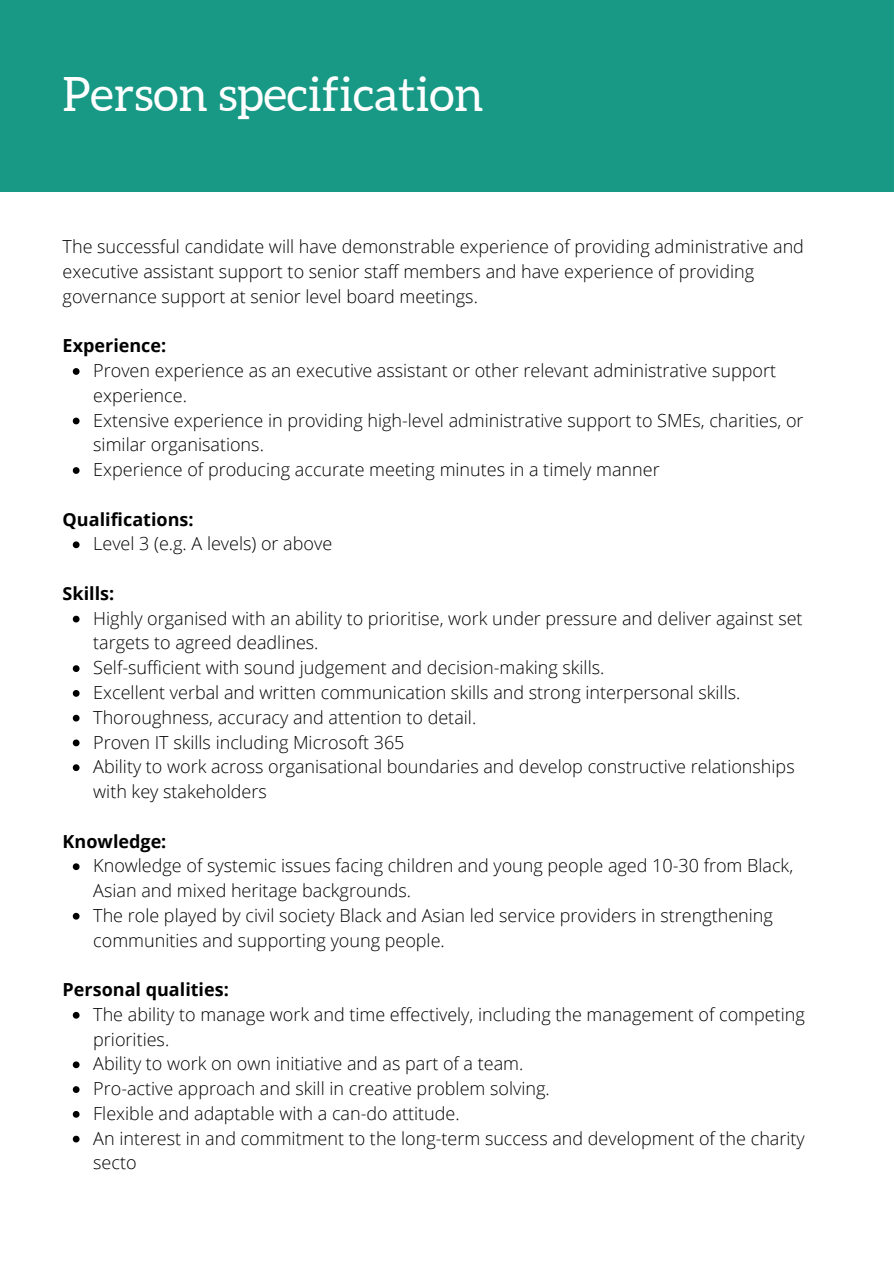
<style>
.page{position:relative;width:894px;height:1264px;background:#fff}
.page>*{position:absolute;margin:0;border:0;box-sizing:border-box;transform-origin:0 0}
.t1{font:47.25px "Aleo";color:#fff}
.t2{font:300 18px/24.8px "Open Sans";color:#000}
.t3{font:700 18px "Open Sans";color:#000}
</style>
<div class="page">
<div style="left:0;top:0;width:893px;height:191px;background:#179985"></div>
<svg style="left:73px;top:368px;width:6px;height:7px"></svg>
<svg style="left:73px;top:417px;width:6px;height:7px"></svg>
<svg style="left:73px;top:467px;width:6px;height:7px"></svg>
<svg style="left:73px;top:541px;width:6px;height:7px"></svg>
<svg style="left:73px;top:615px;width:6px;height:7px"></svg>
<svg style="left:73px;top:665px;width:6px;height:7px"></svg>
<svg style="left:73px;top:690px;width:6px;height:6px"></svg>
<svg style="left:73px;top:714px;width:6px;height:7px"></svg>
<svg style="left:73px;top:739px;width:6px;height:7px"></svg>
<svg style="left:73px;top:764px;width:6px;height:7px"></svg>
<svg style="left:73px;top:863px;width:6px;height:7px"></svg>
<svg style="left:73px;top:912px;width:6px;height:7px"></svg>
<svg style="left:73px;top:1011px;width:6px;height:7px"></svg>
<svg style="left:73px;top:1061px;width:6px;height:7px"></svg>
<svg style="left:73px;top:1086px;width:6px;height:6px"></svg>
<svg style="left:73px;top:1111px;width:6px;height:6px"></svg>
<svg style="left:73px;top:1135px;width:6px;height:7px"></svg>
<h1 class="t1" style="left:89px;top:62px;width:328px">Job Description</h1>
<h1 class="t1" style="left:63px;top:68px;width:422px">Person specification</h1>
<p class="t2" style="left:63px;top:234px;width:742px">The successful candidate will have demonstrable experience of providing administrative and executive assistant support to senior staff members and have experience of providing governance support at senior level board meetings.</p>
<h2 class="t3" style="left:63px;top:333px;width:105px">Experience:</h2>
<p class="t2" style="left:93px;top:358px;width:684px">Proven experience as an executive assistant or other relevant administrative support experience.</p>
<p class="t2" style="left:93px;top:407px;width:711px">Extensive experience in providing high-level administrative support to SMEs, charities, or similar organisations.</p>
<p class="t2" style="left:93px;top:457px;width:567px">Experience of producing accurate meeting minutes in a timely manner</p>
<h2 class="t3" style="left:63px;top:506px;width:132px">Qualifications:</h2>
<p class="t2" style="left:93px;top:531px;width:240px">Level 3 (e.g. A levels) or above</p>
<h2 class="t3" style="left:63px;top:580px;width:53px">Skills:</h2>
<p class="t2" style="left:93px;top:605px;width:710px">Highly organised with an ability to prioritise, work under pressure and deliver against set targets to agreed deadlines.</p>
<p class="t2" style="left:93px;top:655px;width:512px">Self-sufficient with sound judgement and decision-making skills.</p>
<p class="t2" style="left:93px;top:679px;width:648px">Excellent verbal and written communication skills and strong interpersonal skills.</p>
<p class="t2" style="left:93px;top:704px;width:384px">Thoroughness, accuracy and attention to detail.</p>
<p class="t2" style="left:93px;top:729px;width:313px">Proven IT skills including Microsoft 365</p>
<p class="t2" style="left:93px;top:754px;width:702px">Ability to work across organisational boundaries and develop constructive relationships with key stakeholders</p>
<h2 class="t3" style="left:63px;top:828px;width:105px">Knowledge:</h2>
<p class="t2" style="left:93px;top:853px;width:701px">Knowledge of systemic issues facing children and young people aged 10-30 from Black,<br>Asian and mixed heritage backgrounds.</p>
<p class="t2" style="left:93px;top:902px;width:681px">The role played by civil society Black and Asian led service providers in strengthening communities and supporting young people.</p>
<h2 class="t3" style="left:63px;top:976px;width:168px">Personal qualities:</h2>
<p class="t2" style="left:93px;top:1001px;width:712px">The ability to manage work and time effectively, including the management of competing priorities.</p>
<p class="t2" style="left:93px;top:1051px;width:431px">Ability to work on own initiative and as part of a team.</p>
<p class="t2" style="left:93px;top:1075px;width:458px">Pro-active approach and skill in creative problem solving.</p>
<p class="t2" style="left:93px;top:1100px;width:368px">Flexible and adaptable with a can-do attitude.</p>
<p class="t2" style="left:93px;top:1125px;width:712px">An interest in and commitment to the long-term success and development of the charity secto</p>
</div>
